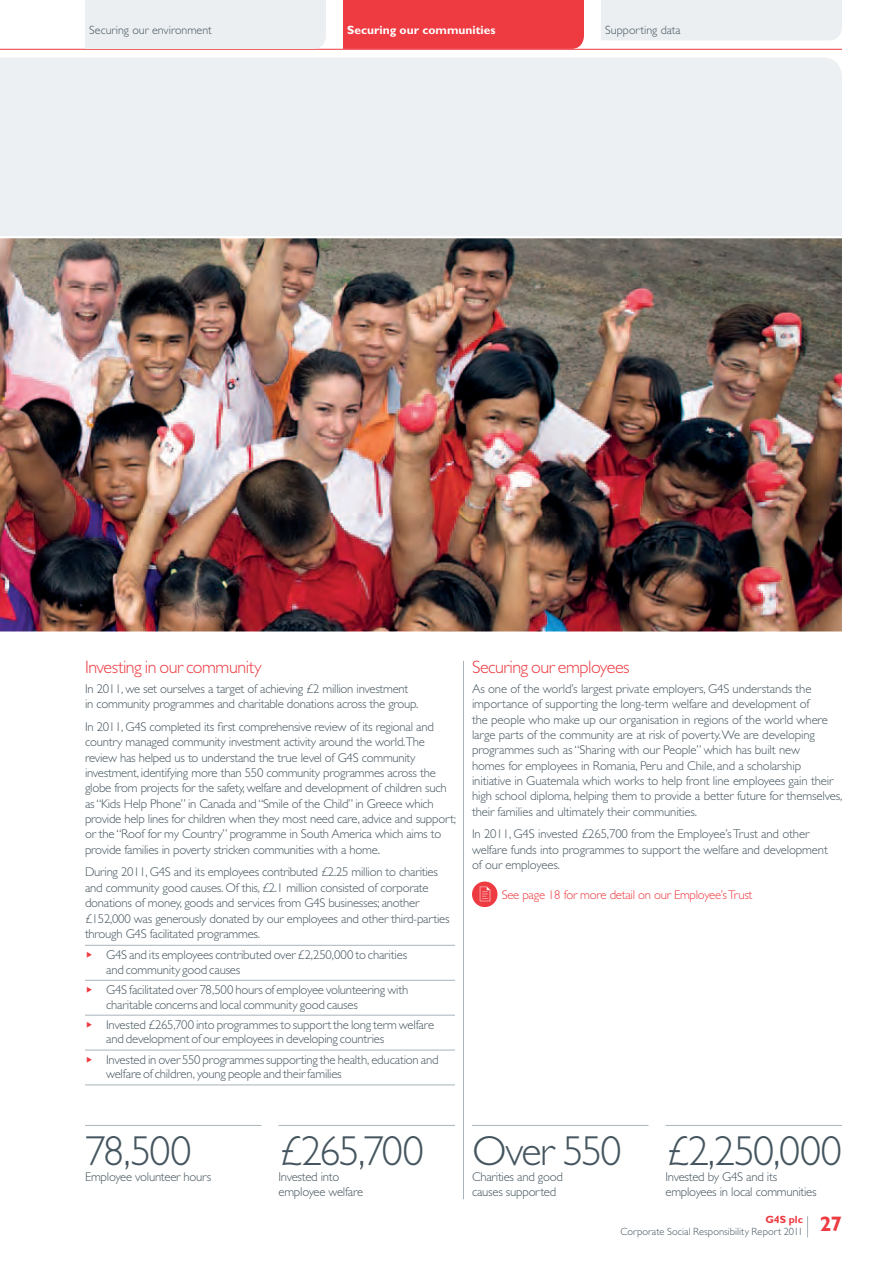
<style>
.page{position:relative;width:893px;height:1263px;background:#fff}
.page>*{position:absolute;margin:0;border:0;box-sizing:border-box;transform-origin:0 0}
.t1{font:300 42px "Gill Sans Std";letter-spacing:-.04em;color:#45555f}
.t2{font:300 18px "Gill Sans Std";letter-spacing:-.025em;color:#ee3a41}
.t3{font:300 12.75px/15.5px "Gill Sans Std";letter-spacing:-.02em;color:#45555f}
.t4{font:300 12.75px "Gill Sans Std";letter-spacing:-.02em;color:#ee3a41}
.t5{font:300 12px "Gill Sans Std";color:#45555f}
.t6{font:700 12px "Gill Sans Std";color:#fff}
.t7{font:300 10.5px/12px "Gill Sans Std";color:#45555f}
.s1{color:#ee3a41}
.s2{font-weight:700;color:#ee3a41}
</style>
<div class="page">
<hr style="left:0;top:49px;width:842px;height:1px;background:#ee3a41">
<svg style="left:807px;top:1216px;width:1px;height:21px"></svg>
<div style="left:85px;top:0;width:241px;height:49px;background:#eceff1"></div>
<div style="left:343px;top:0;width:241px;height:49px;background:#ee3a41"></div>
<div style="left:601px;top:0;width:241px;height:40px;background:#eceff1"></div>
<div style="left:0;top:57px;width:842px;height:179px;background:#edf0f2"></div>
<img style="left:0;top:238px;width:842px;height:393px">
<hr style="left:463px;top:661px;width:1px;height:538px;background:#a8b4bc">
<hr style="left:85px;top:945px;width:370px;height:1px;background:#a8b4bc">
<hr style="left:85px;top:980px;width:370px;height:1px;background:#a8b4bc">
<hr style="left:85px;top:1015px;width:370px;height:1px;background:#a8b4bc">
<hr style="left:85px;top:1050px;width:370px;height:1px;background:#a8b4bc">
<hr style="left:85px;top:1085px;width:370px;height:1px;background:#a8b4bc">
<div style="left:472px;top:881px;width:25px;height:26px;background:#ee3a41;border-radius:50%"></div>
<hr style="left:85px;top:1125px;width:176px;height:1px;background:#a8b4bc">
<hr style="left:279px;top:1125px;width:176px;height:1px;background:#a8b4bc">
<hr style="left:472px;top:1125px;width:176px;height:1px;background:#a8b4bc">
<hr style="left:665px;top:1125px;width:177px;height:1px;background:#a8b4bc">
<p class="t5" style="left:89px;top:23px;width:124px">Securing our environment</p>
<p class="t6" style="left:347px;top:23px;width:150px">Securing our communities</p>
<p class="t5" style="left:605px;top:23px;width:77px">Supporting data</p>
<h2 class="t2" style="left:85px;top:657px;width:178px">Investing in our community</h2>
<p class="t3" style="left:85px;top:681px;width:335px">In 2011, we set ourselves a target of achieving £2 million investment in community programmes and charitable donations across the group.</p>
<p class="t3" style="left:85px;top:719px;width:372px">In 2011, G4S completed its first comprehensive review of its regional and country managed community investment activity around the world.The review has helped us to understand the true level of G4S community investment, identifying more than 550 community programmes across the globe from projects for the safety, welfare and development of children such as “Kids Help Phone” in Canada and “Smile of the Child” in Greece which provide help lines for children when they most need care, advice and support; or the “Roof for my Country” programme in South America which aims to provide families in poverty stricken communities with a home.</p>
<p class="t3" style="left:85px;top:864px;width:366px">During 2011, G4S and its employees contributed £2.25 million to charities and community good causes. Of this, £2.1 million consisted of corporate donations of money, goods and services from G4S businesses; another £152,000 was generously donated by our employees and other third‑parties through G4S facilitated programmes.</p>
<p class="t3" style="left:106px;top:948px;width:303px;line-height:14.2px;text-indent:-21px"><span class="s1">◆</span> G4S and its employees contributed over £2,250,000 to charities and community good causes</p>
<p class="t3" style="left:106px;top:983px;width:304px;line-height:14.2px;text-indent:-21px"><span class="s1">◆</span> G4S facilitated over 78,500 hours of employee volunteering with charitable concerns and local community good causes</p>
<p class="t3" style="left:106px;top:1018px;width:330px;line-height:14.2px;text-indent:-21px"><span class="s1">◆</span> Invested £265,700 into programmes to support the long term welfare and development of our employees in developing countries</p>
<p class="t3" style="left:106px;top:1053px;width:334px;line-height:14.2px;text-indent:-21px"><span class="s1">◆</span> Invested in over 550 programmes supporting the health, education and welfare of children, young people and their families</p>
<h2 class="t2" style="left:472px;top:657px;width:159px">Securing our employees</h2>
<p class="t3" style="left:472px;top:681px;width:372px">As one of the world’s largest private employers, G4S understands the importance of supporting the long‑term welfare and development of<br>the people who make up our organisation in regions of the world where large parts of the community are at risk of poverty. We are developing programmes such as “Sharing with our People” which has built new<br>homes for employees in Romania, Peru and Chile, and a scholarship initiative in Guatemala which works to help front line employees gain their high school diploma, helping them to provide a better future for themselves, their families and ultimately their communities.</p>
<p class="t3" style="left:472px;top:826px;width:357px">In 2011, G4S invested £265,700 from the Employee’s Trust and other welfare funds into programmes to support the welfare and development of our employees.</p>
<p class="t4" style="left:502px;top:887px;width:252px">See page 18 for more detail on our Employee’s Trust</p>
<h1 class="t1" style="left:85px;top:1127px;width:108px">78,500</h1>
<p class="t3" style="left:85px;top:1169px;width:128px">Employee volunteer hours</p>
<h1 class="t1" style="left:279px;top:1127px;width:147px">£265,700</h1>
<p class="t3" style="left:279px;top:1169px;width:86px">Invested into employee welfare</p>
<h1 class="t1" style="left:472px;top:1127px;width:151px">Over 550</h1>
<p class="t3" style="left:472px;top:1169px;width:92px">Charities and good causes supported</p>
<h1 class="t1" style="left:665px;top:1127px;width:178px">£2,250,000</h1>
<p class="t3" style="left:665px;top:1169px;width:153px">Invested by G4S and its employees in local communities</p>
<p class="t7" style="left:620px;top:1214px;width:223px;text-indent:145px"><span class="s2">G4S plc<br></span>Corporate Social Responsibility Report 2011 <sup>27</sup></p>
</div>
